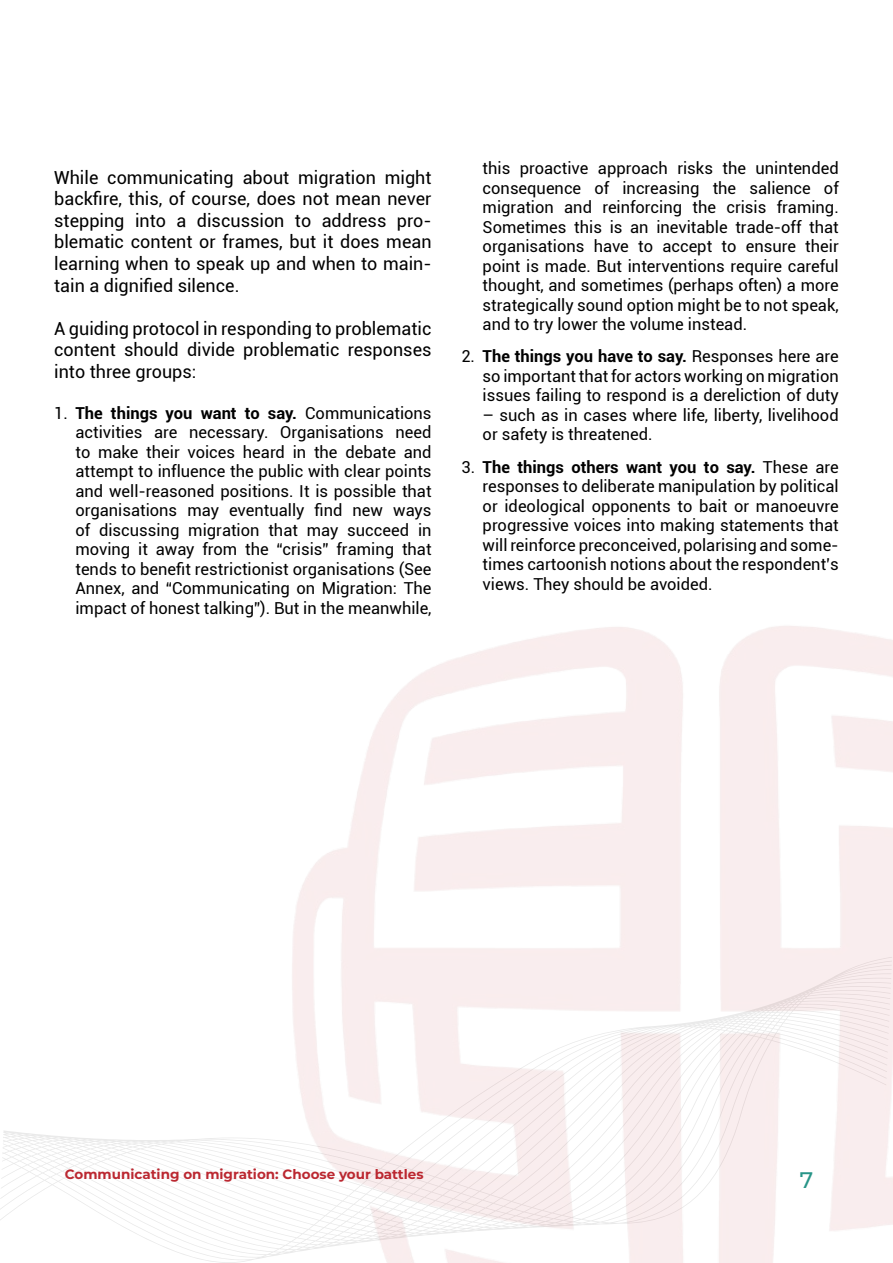
<style>
.page{position:relative;width:893px;height:1263px;background:#fff}
.page>*{position:absolute;margin:0;border:0;box-sizing:border-box;transform-origin:0 0}
.t1{font:500 22.5px "Montserrat";color:#289588}
.t2{font:18px/21.6px "Roboto";color:#000;text-align:justify}
.t3{font:16.5px/19.5px "Roboto";color:#000;text-align:justify}
.t4{font:700 13.5px "Montserrat";color:#bb2831}
.s1{font-weight:700}
</style>
<div class="page">
<svg style="left:0;top:1131px;width:212px;height:131px"></svg>
<img style="left:212px;top:626px;width:681px;height:637px">
<p class="t2" style="left:54px;top:166px;width:379px">While communicating about migration might backfire, this, of course, does not mean never stepping into a discussion to address pro&shy;blematic content or frames, but it does mean learning when to speak up and when to main&shy;tain a dignified silence.</p>
<p class="t2" style="left:54px;top:317px;width:379px">A guiding protocol in responding to problematic content should divide problematic responses into three groups:</p>
<p class="t3" style="left:75px;top:403px;width:358px;text-indent:-21px">1. <span class="s1">The things you want to say.</span> Communications activities are necessary. Organisations need to make their voices heard in the debate and attempt to influence the public with clear points and well-reasoned positions. It is possible that organisations may eventually find new ways of discussing migration that may succeed in moving it away from the “crisis” framing that tends to benefit restrictionist organisations (See Annex, and “Communicating on Migration: The impact of honest talking”). But in the meanwhile,</p>
<p class="t3" style="left:483px;top:158px;width:358px">this proactive approach risks the unintended consequence of increasing the salience of migration and reinforcing the crisis framing.<br>Sometimes this is an inevitable trade-off that organisations have to accept to ensure their point is made. But interventions require careful thought, and sometimes (perhaps often) a more strategically sound option might be to not speak, and to try lower the volume instead.</p>
<p class="t3" style="left:483px;top:346px;width:358px;text-indent:-21px">2. <span class="s1">The things you have to say.</span> Responses here are so important that for actors working on migration issues failing to respond is a dereliction of duty</p>
<p class="t3" style="left:483px;top:405px;width:358px">– such as in cases where life, liberty, livelihood or safety is threatened.</p>
<p class="t3" style="left:483px;top:456px;width:358px;text-indent:-21px">3. <span class="s1">The things others want you to say.</span> These are responses to deliberate manipulation by political or ideological opponents to bait or manoeuvre progressive voices into making statements that will reinforce preconceived, polarising and some&shy;times cartoonish notions about the respondent’s views. They should be avoided.</p>
<p class="t4" style="left:65px;top:1165px;width:360px">Communicating on migration: Choose your battles</p>
<h1 class="t1" style="left:800px;top:1164px;width:15px">7</h1>
</div>
